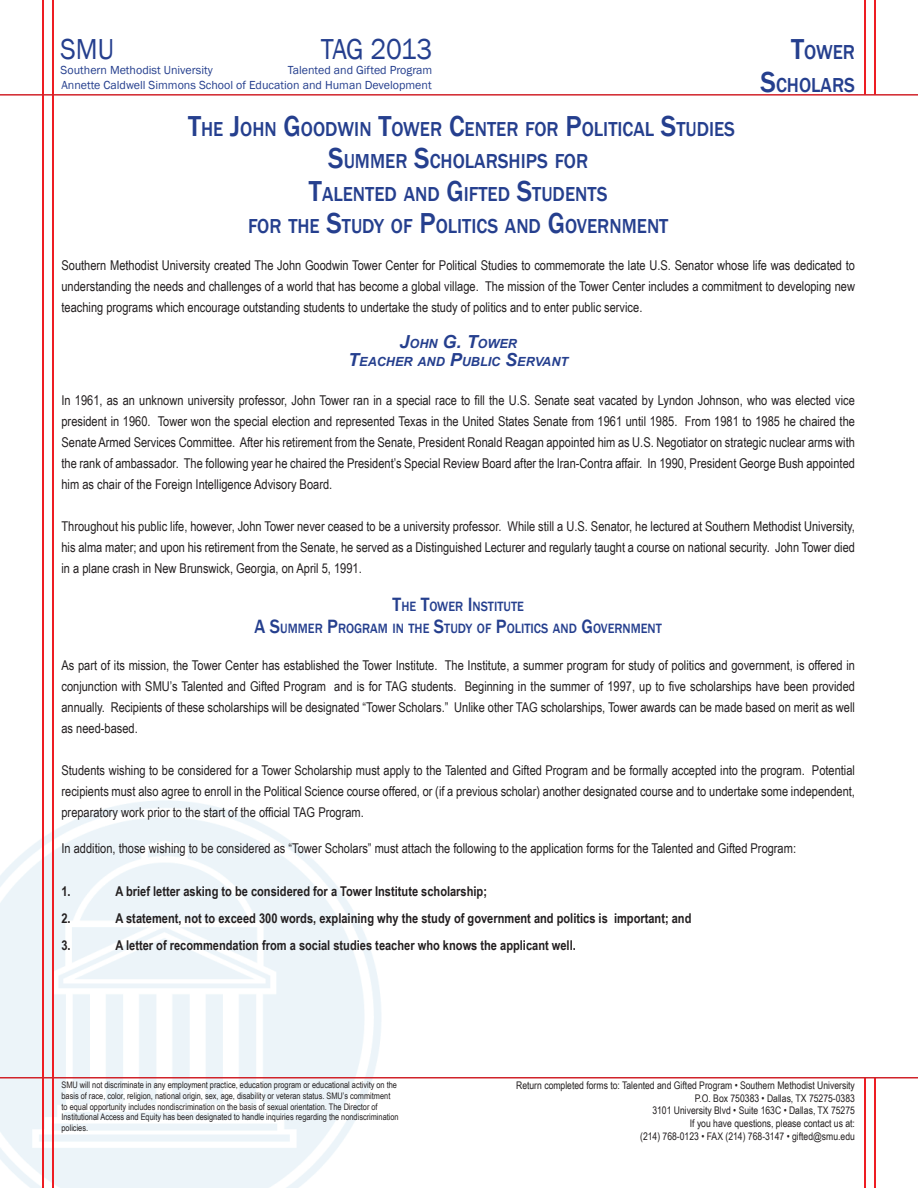
<style>
.page{position:relative;width:918px;height:1188px;background:#fff}
.page>*{position:absolute;margin:0;border:0;box-sizing:border-box;transform-origin:0 0}
.t1{font:29.7px "Franklin Gothic";letter-spacing:-.01em;color:#253f8e;scale:.91 1}
.t2{font:500 20.85px/32.4px "Franklin Gothic";color:#253f8e;text-align:center;scale:.91 1}
.t3{font:500 13.8px "Franklin Gothic";color:#253f8e;scale:.91 1}
.t4{font:13.5px/21px "Arial Narrow";color:#231f20;text-align:justify}
.t5{font:700 13.5px "Arial Narrow";color:#231f20}
.t6{font:italic 700 12.6px "Arial";color:#253f8e}
.t7{font:12px/15.6px "Franklin Gothic";color:#253f8e}
.t8{font:10.5px/12.6px "Arial Narrow";color:#231f20;text-align:right}
.t9{font:9px/10.8px "Arial Narrow";color:#231f20}
.s1{font-size:29.7px}
.s2{font-size:18px}
.s3{font-size:19.8px}
</style>
<div class="page">
<hr style="left:52px;top:0;width:2px;height:1188px;background:#ee1d23">
<hr style="left:42px;top:0;width:2px;height:1188px;background:#ee1d23">
<hr style="left:874px;top:1077px;width:2px;height:111px;background:#ee1d23">
<hr style="left:864px;top:1077px;width:2px;height:111px;background:#ee1d23">
<hr style="left:874px;top:0;width:2px;height:95px;background:#ee1d23">
<hr style="left:864px;top:0;width:2px;height:95px;background:#ee1d23">
<hr style="left:0;top:94px;width:918px;height:2px;background:#d1232a">
<hr style="left:0;top:1077px;width:918px;height:1px;background:#d1232a">
<h1 class="t1" style="left:61px;top:31px;width:60px">SMU</h1>
<p class="t7" style="left:61px;top:62px;width:373px">Southern Methodist University<br>Annette Caldwell Simmons School of Education and Human Development</p>
<p class="t2" style="left:188px;top:113px;width:602px"><span class="s1">T</span>HE <span class="s1">J</span>OHN <span class="s1">G</span>OODWIN <span class="s1">T</span>OWER <span class="s1">C</span>ENTER FOR <span class="s1">P</span>OLITICAL <span class="s1">S</span>TUDIES</p>
<p class="t2" style="left:309px;top:145px;width:329px"><span class="s1">S</span>UMMER <span class="s1">S</span>CHOLARSHIPS FOR<br><span class="s1">T</span>ALENTED AND <span class="s1">G</span>IFTED <span class="s1">S</span>TUDENTS</p>
<p class="t2" style="left:248px;top:210px;width:463px">FOR THE <span class="s1">S</span>TUDY OF <span class="s1">P</span>OLITICS AND <span class="s1">G</span>OVERNMENT</p>
<p class="t4" style="left:62px;top:255px;width:795px">Southern Methodist University created The John Goodwin Tower Center for Political Studies to commemorate the late U.S. Senator whose life was dedicated to understanding the needs and challenges of a world that has become a global village. The mission of the Tower Center includes a commitment to developing new teaching programs which encourage outstanding students to undertake the study of politics and to enter public service.</p>
<p class="t6" style="left:400px;top:335px;width:119px"><span class="s2">J</span>OHN <span class="s2">G. T</span>OWER</p>
<p class="t6" style="left:348px;top:353px;width:221px"><span class="s2">T</span>EACHER AND <span class="s2">P</span>UBLIC <span class="s2">S</span>ERVANT</p>
<p class="t4" style="left:62px;top:390px;width:795px">In 1961, as an unknown university professor, John Tower ran in a special race to fill the U.S. Senate seat vacated by Lyndon Johnson, who was elected vice president in 1960. Tower won the special election and represented Texas in the United States Senate from 1961 until 1985. From 1981 to 1985 he chaired the Senate Armed Services Committee. After his retirement from the Senate, President Ronald Reagan appointed him as U.S. Negotiator on strategic nuclear arms with the rank of ambassador. The following year he chaired the President’s Special Review Board after the Iran-Contra affair. In 1990, President George Bush appointed him as chair of the Foreign Intelligence Advisory Board.</p>
<p class="t4" style="left:62px;top:516px;width:795px">Throughout his public life, however, John Tower never ceased to be a university professor. While still a U.S. Senator, he lectured at Southern Methodist University, his alma mater; and upon his retirement from the Senate, he served as a Distinguished Lecturer and regularly taught a course on national security. John Tower died in a plane crash in New Brunswick, Georgia, on April 5, 1991.</p>
<p class="t3" style="left:393px;top:598px;width:146px"><span class="s3">T</span>HE <span class="s3">T</span>OWER <span class="s3">I</span> NSTITUTE</p>
<p class="t3" style="left:255px;top:620px;width:449px"><span class="s3">A S</span>UMMER <span class="s3">P</span>ROGRAM IN THE <span class="s3">S</span>TUDY OF <span class="s3">P</span>OLITICS AND <span class="s3">G</span>OVERNMENT</p>
<p class="t4" style="left:62px;top:654px;width:795px">As part of its mission, the Tower Center has established the Tower Institute. The Institute, a summer program for study of politics and government, is offered in conjunction with SMU’s Talented and Gifted Program and is for TAG students. Beginning in the summer of 1997, up to five scholarships have been provided annually. Recipients of these scholarships will be designated “Tower Scholars.” Unlike other TAG scholarships, Tower awards can be made based on merit as well as need-based.</p>
<p class="t4" style="left:62px;top:759px;width:795px">Students wishing to be considered for a Tower Scholarship must apply to the Talented and Gifted Program and be formally accepted into the program. Potential recipients must also agree to enroll in the Political Science course offered, or (if a previous scholar) another designated course and to undertake some independent, preparatory work prior to the start of the official TAG Program.</p>
<p class="t4" style="left:62px;top:837px;width:736px">In addition, those wishing to be considered as “Tower Scholars” must attach the following to the application forms for the Talented and Gifted Program:</p>
<p class="t5" style="left:62px;top:881px;width:11px">1.</p>
<p class="t5" style="left:116px;top:881px;width:373px">A brief letter asking to be considered for a Tower Institute scholarship;</p>
<p class="t5" style="left:62px;top:908px;width:11px">2.</p>
<p class="t5" style="left:116px;top:908px;width:578px">A statement, not to exceed 300 words, explaining why the study of government and politics is important; and</p>
<p class="t5" style="left:62px;top:935px;width:11px">3.</p>
<p class="t5" style="left:116px;top:935px;width:462px">A letter of recommendation from a social studies teacher who knows the applicant well.</p>
<h1 class="t1" style="left:321px;top:31px;width:124px">TAG 2013</h1>
<p class="t7" style="left:288px;top:62px;width:146px">Talented and Gifted Program</p>
<p class="t2" style="left:791px;top:36px;width:72px"><span class="s1">T</span>OWER</p>
<p class="t2" style="left:761px;top:69px;width:105px"><span class="s1">S</span>CHOLARS</p>
<p class="t9" style="left:62px;top:1079px;width:339px">SMU will not discriminate in any employment practice, education program or educational activity on the basis of race, color, religion, national origin, sex, age, disability or veteran status. SMU’s commitment to equal opportunity includes nondiscrimination on the basis of sexual orientation. The Director of Institutional Access and Equity has been designated to handle inquiries regarding the nondiscrimination policies.</p>
<p class="t8" style="left:516px;top:1079px;width:340px">Return completed forms to: Talented and Gifted Program • Southern Methodist University P.O. Box 750383 • Dallas, TX 75275-0383<br>3101 University Blvd • Suite 163C • Dallas, TX 75275<br>If you have questions, please contact us at:<br>(214) 768-0123 • FAX (214) 768-3147 • gifted@smu.edu</p>
</div>
